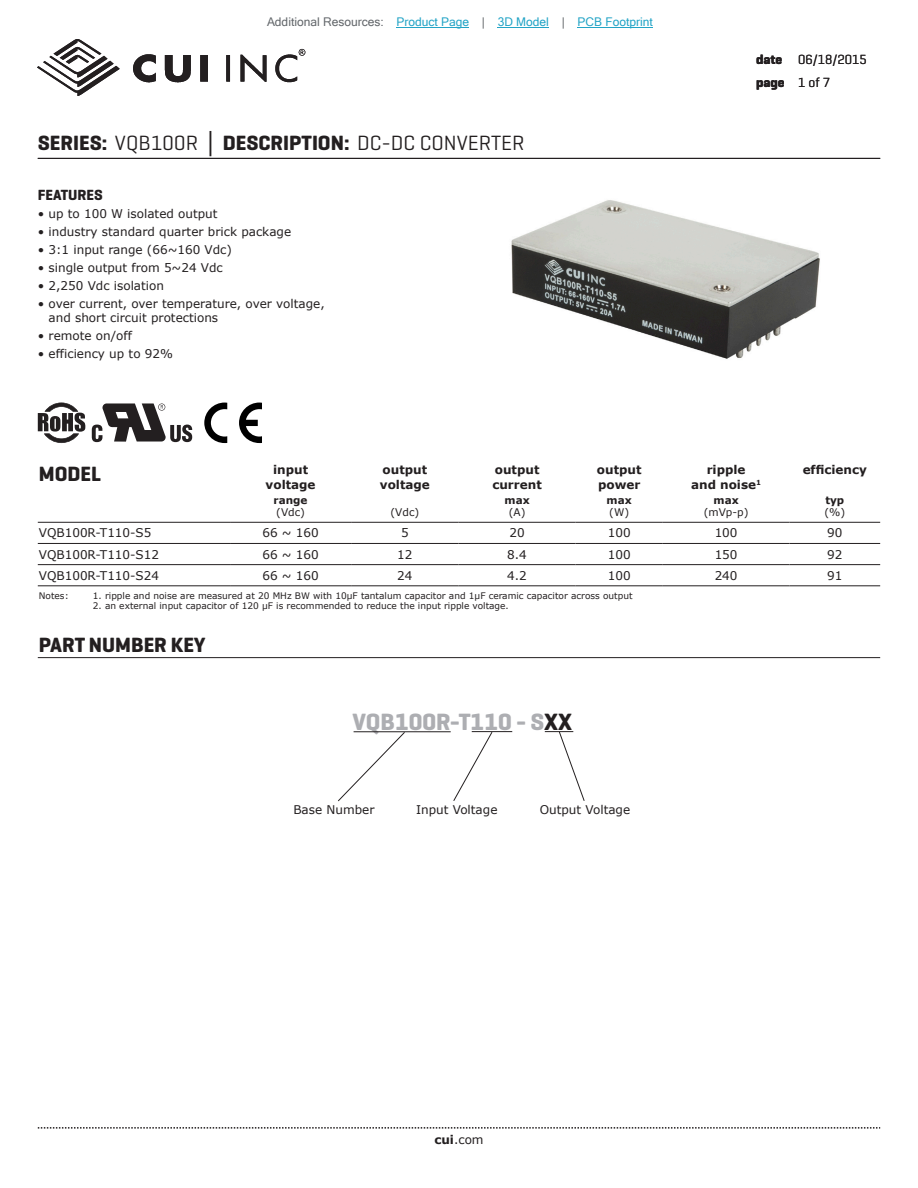
<style>
.page{position:relative;width:918px;height:1188px;background:#fff}
.page>*{position:absolute;margin:0;border:0;box-sizing:border-box;transform-origin:0 0}
.t1{font:700 24px "Geogrotesque";color:#adaeb2}
.t2{font:21px "Geogrotesque";color:#231f20}
.t3{font:700 21px "Geogrotesque";color:#231f20}
.t4{font:700 15px "Geogrotesque";color:#231f20}
.t5{font:13.5px/22.5px "Geogrotesque";color:#231f20}
.t6{font:12px/13.5px "Verdana";color:#231f20}
.t7{font:700 12px/14.4px "Verdana";color:#231f20}
.t8{font:12px "Microsoft Sans Serif";color:#23a4c6}
.t9{font:10.5px "Verdana";color:#231f20}
.t10{font:700 10.5px "Verdana";color:#231f20}
.t11{font:9px "Verdana";color:#231f20}
.s1{color:#63676b}
.s2{font-weight:700}
.s3{font-family:"Verdana";font-weight:700}
.s4{color:#231f20}
</style>
<div class="page">
<img style="left:38px;top:40px;width:268px;height:55px">
<svg style="left:38px;top:1127px;width:842px;height:2px"></svg>
<hr style="left:38px;top:158px;width:842px;height:1px;background:#231f20">
<img style="left:511px;top:200px;width:309px;height:159px">
<hr style="left:38px;top:522px;width:192px;height:1px;background:#231f20">
<hr style="left:230px;top:522px;width:121px;height:1px;background:#231f20">
<hr style="left:351px;top:522px;width:108px;height:1px;background:#231f20">
<hr style="left:459px;top:522px;width:117px;height:1px;background:#231f20">
<hr style="left:576px;top:522px;width:87px;height:1px;background:#231f20">
<hr style="left:663px;top:522px;width:126px;height:1px;background:#231f20">
<hr style="left:789px;top:522px;width:91px;height:1px;background:#231f20">
<hr style="left:38px;top:543px;width:192px;height:1px;background:#231f20">
<hr style="left:230px;top:543px;width:121px;height:1px;background:#231f20">
<hr style="left:351px;top:543px;width:108px;height:1px;background:#231f20">
<hr style="left:459px;top:543px;width:117px;height:1px;background:#231f20">
<hr style="left:576px;top:543px;width:87px;height:1px;background:#231f20">
<hr style="left:663px;top:543px;width:126px;height:1px;background:#231f20">
<hr style="left:789px;top:543px;width:91px;height:1px;background:#231f20">
<hr style="left:38px;top:564px;width:192px;height:1px;background:#231f20">
<hr style="left:230px;top:564px;width:121px;height:1px;background:#231f20">
<hr style="left:351px;top:564px;width:108px;height:1px;background:#231f20">
<hr style="left:459px;top:564px;width:117px;height:1px;background:#231f20">
<hr style="left:576px;top:564px;width:87px;height:1px;background:#231f20">
<hr style="left:663px;top:564px;width:126px;height:1px;background:#231f20">
<hr style="left:789px;top:564px;width:91px;height:1px;background:#231f20">
<hr style="left:38px;top:585px;width:192px;height:1px;background:#231f20">
<hr style="left:230px;top:585px;width:121px;height:1px;background:#231f20">
<hr style="left:351px;top:585px;width:108px;height:1px;background:#231f20">
<hr style="left:459px;top:585px;width:117px;height:1px;background:#231f20">
<hr style="left:576px;top:585px;width:87px;height:1px;background:#231f20">
<hr style="left:663px;top:585px;width:126px;height:1px;background:#231f20">
<hr style="left:789px;top:585px;width:91px;height:1px;background:#231f20">
<svg style="left:92px;top:403px;width:100px;height:39px"></svg>
<hr style="left:38px;top:657px;width:842px;height:1px;background:#231f20">
<svg style="left:453px;top:731px;width:40px;height:70px"></svg>
<svg style="left:545px;top:731px;width:40px;height:70px"></svg>
<hr style="left:354px;top:731px;width:97px;height:1px;background:#231f20">
<svg style="left:338px;top:731px;width:68px;height:71px"></svg>
<hr style="left:472px;top:731px;width:40px;height:1px;background:#231f20">
<svg style="left:204px;top:403px;width:58px;height:40px"></svg>
<svg style="left:38px;top:403px;width:47px;height:40px"></svg>
<hr style="left:397px;top:27px;width:72px;height:1px;background:#23a4c6">
<hr style="left:498px;top:27px;width:51px;height:1px;background:#23a4c6">
<hr style="left:578px;top:27px;width:75px;height:1px;background:#23a4c6">
<p class="t8" style="left:267px;top:15px;width:387px"><span class="s1">Additional Resources:</span> Product Page <span class="s1">|</span> 3D Model <span class="s1">|</span> PCB Footprint</p>
<h2 class="t2" style="left:38px;top:130px;width:488px"><span class="s2">SERIES:</span> VQB100R <span class="s3">│</span> <span class="s2">DESCRIPTION:</span> DC-DC CONVERTER</h2>
<p class="t4" style="left:38px;top:186px;width:67px">FEATURES</p>
<p class="t6" style="left:38px;top:207px;width:181px">• up to 100 W isolated output</p>
<p class="t6" style="left:38px;top:225px;width:255px">• industry standard quarter brick package</p>
<p class="t6" style="left:38px;top:243px;width:196px">• 3:1 input range (66~160 Vdc)</p>
<p class="t6" style="left:38px;top:261px;width:187px">• single output from 5~24 Vdc</p>
<p class="t6" style="left:38px;top:279px;width:128px">• 2,250 Vdc isolation</p>
<p class="t6" style="left:49px;top:297px;width:278px;text-indent:-11px">• over current, over temperature, over voltage, and short circuit protections</p>
<p class="t6" style="left:38px;top:329px;width:96px">• remote on/off</p>
<p class="t6" style="left:38px;top:347px;width:137px">• efficiency up to 92%</p>
<p class="t5" style="left:756px;top:48px;width:112px"><span class="s2">date</span> 06/18/2015 <span class="s2">page</span> 1 of 7</p>
<h2 class="t3" style="left:39px;top:461px;width:64px">MODEL</h2>
<p class="t7" style="left:266px;top:462px;width:51px;text-align:center">input voltage</p>
<p class="t7" style="left:380px;top:462px;width:51px">output voltage</p>
<p class="t7" style="left:492px;top:462px;width:51px">output current</p>
<p class="t7" style="left:597px;top:462px;width:46px">output power</p>
<p class="t7" style="left:691px;top:462px;width:72px;text-align:center">ripple<br>and noise<sup>1</sup></p>
<p class="t7" style="left:803px;top:462px;width:66px">efficiency</p>
<p class="t10" style="left:274px;top:492px;width:36px">range</p>
<p class="t9" style="left:276px;top:505px;width:30px">(Vdc)</p>
<p class="t9" style="left:391px;top:505px;width:30px">(Vdc)</p>
<p class="t10" style="left:825px;top:492px;width:20px">typ</p>
<p class="t9" style="left:824px;top:505px;width:22px">(%)</p>
<p class="t10" style="left:505px;top:492px;width:27px">max</p>
<p class="t9" style="left:509px;top:505px;width:18px">(A)</p>
<p class="t10" style="left:607px;top:492px;width:27px">max</p>
<p class="t9" style="left:609px;top:505px;width:21px">(W)</p>
<p class="t10" style="left:714px;top:492px;width:27px">max</p>
<p class="t9" style="left:704px;top:505px;width:46px">(mVp-p)</p>
<p class="t6" style="left:39px;top:526px;width:114px">VQB100R-T110-S5</p>
<p class="t6" style="left:262px;top:526px;width:58px">66 ~ 160</p>
<p class="t6" style="left:401px;top:526px;width:9px">5</p>
<p class="t6" style="left:510px;top:526px;width:17px">20</p>
<p class="t6" style="left:608px;top:526px;width:24px">100</p>
<p class="t6" style="left:715px;top:526px;width:24px">100</p>
<p class="t6" style="left:827px;top:526px;width:17px">90</p>
<p class="t6" style="left:39px;top:547px;width:122px">VQB100R-T110-S12</p>
<p class="t6" style="left:262px;top:547px;width:58px">66 ~ 160</p>
<p class="t6" style="left:397px;top:547px;width:17px">12</p>
<p class="t6" style="left:507px;top:547px;width:21px">8.4</p>
<p class="t6" style="left:608px;top:547px;width:24px">100</p>
<p class="t6" style="left:715px;top:547px;width:24px">150</p>
<p class="t6" style="left:827px;top:547px;width:17px">92</p>
<p class="t6" style="left:39px;top:569px;width:122px">VQB100R-T110-S24</p>
<p class="t6" style="left:262px;top:569px;width:58px">66 ~ 160</p>
<p class="t6" style="left:397px;top:569px;width:17px">24</p>
<p class="t6" style="left:507px;top:569px;width:21px">4.2</p>
<p class="t6" style="left:608px;top:569px;width:24px">100</p>
<p class="t6" style="left:715px;top:569px;width:24px">240</p>
<p class="t6" style="left:827px;top:569px;width:17px">91</p>
<p class="t11" style="left:39px;top:589px;width:31px">Notes:</p>
<p class="t11" style="left:93px;top:589px;width:541px">1. ripple and noise are measured at 20 MHz BW with 10µF tantalum capacitor and 1µF ceramic capacitor across output</p>
<p class="t11" style="left:93px;top:600px;width:417px">2. an external input capacitor of 120 µF is recommended to reduce the input ripple voltage.</p>
<h2 class="t3" style="left:39px;top:631px;width:168px">PART NUMBER KEY</h2>
<h1 class="t1" style="left:353px;top:707px;width:221px">VQB100R-T110 - S<span class="s4">XX</span></h1>
<p class="t6" style="left:293px;top:803px;width:83px">Base Number</p>
<p class="t6" style="left:416px;top:802px;width:83px">Input Voltage</p>
<p class="t6" style="left:540px;top:802px;width:92px">Output Voltage</p>
<p class="t6" style="left:434px;top:1133px;width:51px"><span class="s2">cui</span>.com</p>
</div>
